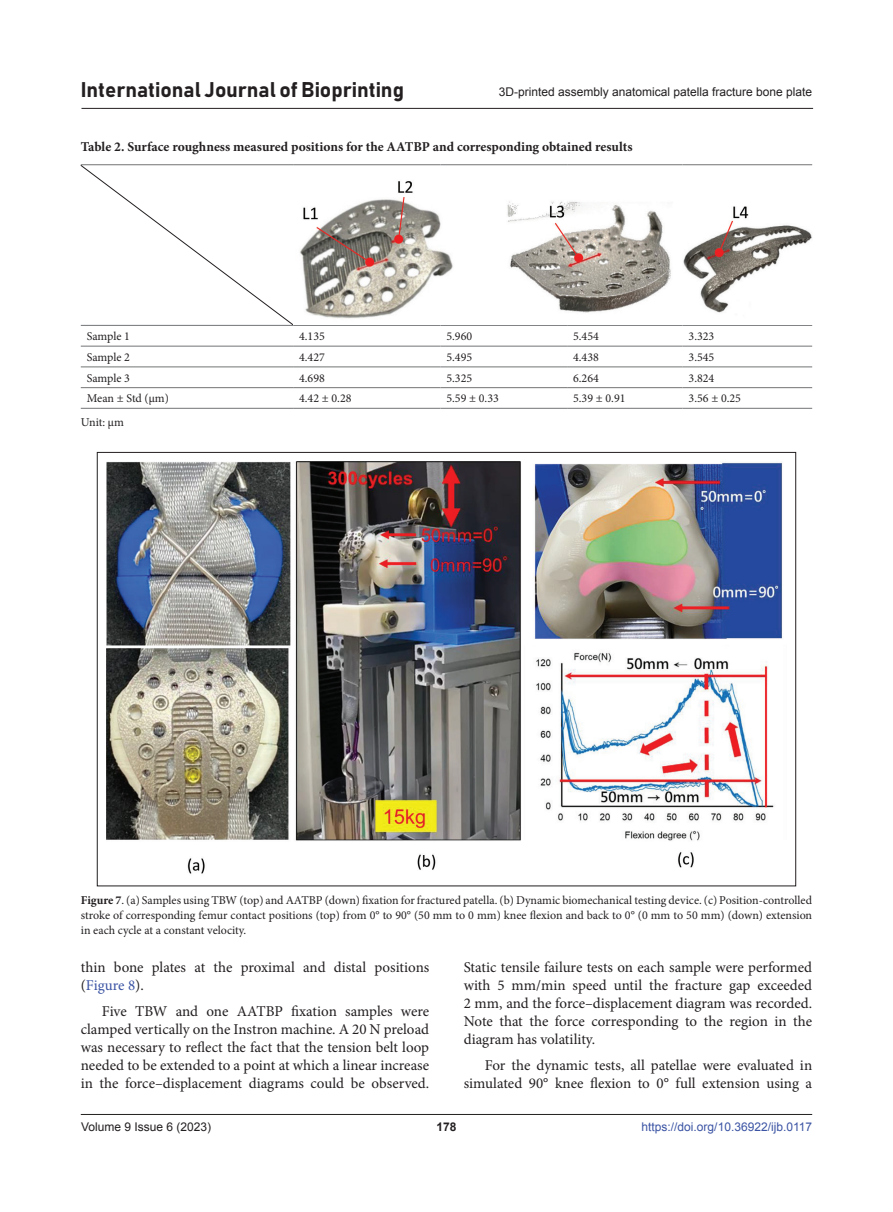
<style>
.page{position:relative;width:893px;height:1212px;background:#fff}
.page>*{position:absolute;margin:0;border:0;box-sizing:border-box;transform-origin:0 0}
.t1{font:21px "Bahnschrift";color:#231f20}
.body_text{font:15px/18px "Minion Pro";color:#231f20;text-align:justify}
.TCaption{font:700 13.5px "Minion Pro";color:#231f20}
.figLends{font:12px/15px "Minion Pro";color:#231f20;text-align:justify}
.tbody{font:12px "Minion Pro";color:#231f20}
.t2{font:12px "Arial";color:#231f20}
.t3{font:12px "Arial";color:#3a53a3}
.t4{font:700 12px "Arial";color:#231f20}
.s1{font-weight:700}
.s2{color:#3a53a3}
</style>
<div class="page">
<hr style="left:81px;top:1114px;width:731px;height:1px;background:#231f20">
<hr style="left:81px;top:108px;width:732px;height:1px;background:#231f20">
<hr style="left:81px;top:164px;width:212px;height:1px;background:#818385">
<hr style="left:293px;top:164px;width:147px;height:1px;background:#818385">
<hr style="left:440px;top:164px;width:127px;height:1px;background:#818385">
<hr style="left:567px;top:164px;width:116px;height:1px;background:#818385">
<hr style="left:683px;top:164px;width:129px;height:1px;background:#818385">
<hr style="left:81px;top:325px;width:212px;height:1px;background:#818385">
<hr style="left:293px;top:325px;width:147px;height:1px;background:#818385">
<hr style="left:440px;top:325px;width:127px;height:1px;background:#818385">
<hr style="left:567px;top:325px;width:116px;height:1px;background:#818385">
<hr style="left:683px;top:325px;width:129px;height:1px;background:#818385">
<hr style="left:81px;top:346px;width:212px;height:1px;background:#818385">
<hr style="left:293px;top:346px;width:147px;height:1px;background:#818385">
<hr style="left:440px;top:346px;width:127px;height:1px;background:#818385">
<hr style="left:567px;top:346px;width:116px;height:1px;background:#818385">
<hr style="left:683px;top:346px;width:129px;height:1px;background:#818385">
<hr style="left:81px;top:366px;width:212px;height:1px;background:#818385">
<hr style="left:293px;top:366px;width:147px;height:1px;background:#818385">
<hr style="left:440px;top:366px;width:127px;height:1px;background:#818385">
<hr style="left:567px;top:366px;width:116px;height:1px;background:#818385">
<hr style="left:683px;top:366px;width:129px;height:1px;background:#818385">
<hr style="left:81px;top:387px;width:212px;height:1px;background:#818385">
<hr style="left:293px;top:387px;width:147px;height:1px;background:#818385">
<hr style="left:440px;top:387px;width:127px;height:1px;background:#818385">
<hr style="left:567px;top:387px;width:116px;height:1px;background:#818385">
<hr style="left:683px;top:387px;width:129px;height:1px;background:#818385">
<hr style="left:81px;top:408px;width:212px;height:1px;background:#818385">
<hr style="left:293px;top:408px;width:147px;height:1px;background:#818385">
<hr style="left:440px;top:408px;width:127px;height:1px;background:#818385">
<hr style="left:567px;top:408px;width:116px;height:1px;background:#818385">
<hr style="left:683px;top:408px;width:129px;height:1px;background:#818385">
<svg style="left:81px;top:165px;width:212px;height:160px"></svg>
<img style="left:300px;top:181px;width:512px;height:138px">
<img style="left:106px;top:461px;width:676px;height:413px">
<h1 class="t1" style="left:81px;top:77px;width:325px">International Journal of Bioprinting</h1>
<p class="t2" style="left:499px;top:84px;width:315px">3D-printed assembly anatomical patella fracture bone plate</p>
<p class="TCaption" style="left:81px;top:138px;width:553px">Table 2. Surface roughness measured positions for the AATBP and corresponding obtained results</p>
<p class="tbody" style="left:87px;top:328px;width:45px">Sample 1</p>
<p class="tbody" style="left:299px;top:328px;width:27px">4.135</p>
<p class="tbody" style="left:446px;top:328px;width:27px">5.960</p>
<p class="tbody" style="left:573px;top:328px;width:27px">5.454</p>
<p class="tbody" style="left:689px;top:328px;width:27px">3.323</p>
<p class="tbody" style="left:87px;top:349px;width:45px">Sample 2</p>
<p class="tbody" style="left:299px;top:349px;width:27px">4.427</p>
<p class="tbody" style="left:446px;top:349px;width:27px">5.495</p>
<p class="tbody" style="left:573px;top:349px;width:27px">4.438</p>
<p class="tbody" style="left:689px;top:349px;width:27px">3.545</p>
<p class="tbody" style="left:87px;top:370px;width:45px">Sample 3</p>
<p class="tbody" style="left:299px;top:370px;width:27px">4.698</p>
<p class="tbody" style="left:446px;top:370px;width:27px">5.325</p>
<p class="tbody" style="left:573px;top:370px;width:27px">6.264</p>
<p class="tbody" style="left:689px;top:370px;width:27px">3.824</p>
<p class="tbody" style="left:87px;top:390px;width:84px">Mean ± Std (µm)</p>
<p class="tbody" style="left:299px;top:390px;width:54px">4.42 ± 0.28</p>
<p class="tbody" style="left:446px;top:390px;width:54px">5.59 ± 0.33</p>
<p class="tbody" style="left:573px;top:390px;width:54px">5.39 ± 0.91</p>
<p class="tbody" style="left:689px;top:390px;width:54px">3.56 ± 0.25</p>
<p class="tbody" style="left:81px;top:414px;width:45px">Unit: µm</p>
<p class="figLends" style="left:81px;top:892px;width:733px"><span class="s1">Figure 7</span>. (a) Samples using TBW (top) and AATBP (down) fixation for fractured patella. (b) Dynamic biomechanical testing device. (c) Position-controlled stroke of corresponding femur contact positions (top) from 0° to 90° (50 mm to 0 mm) knee flexion and back to 0° (0 mm to 50 mm) (down) extension in each cycle at a constant velocity.</p>
<p class="body_text" style="left:81px;top:958px;width:350px">thin bone plates at the proximal and distal positions (<span class="s2">Figure 8</span>).</p>
<p class="body_text" style="left:81px;top:1002px;width:350px;text-indent:21px">Five TBW and one AATBP fixation samples were clamped vertically on the Instron machine. A 20 N preload was necessary to reflect the fact that the tension belt loop needed to be extended to a point at which a linear increase in the force–displacement diagrams could be observed.</p>
<p class="body_text" style="left:464px;top:958px;width:350px">Static tensile failure tests on each sample were performed with 5 mm/min speed until the fracture gap exceeded 2 mm, and the force–displacement diagram was recorded.<br>Note that the force corresponding to the region in the diagram has volatility.</p>
<p class="body_text" style="left:464px;top:1056px;width:350px;text-align:right">For the dynamic tests, all patellae were evaluated in simulated 90° knee flexion to 0° full extension using a</p>
<p class="t2" style="left:81px;top:1119px;width:132px">Volume 9 Issue 6 (2023)</p>
<p class="t4" style="left:436px;top:1119px;width:22px">178</p>
<p class="t3" style="left:642px;top:1119px;width:172px">https://doi.org/10.36922/ijb.0117</p>
</div>
